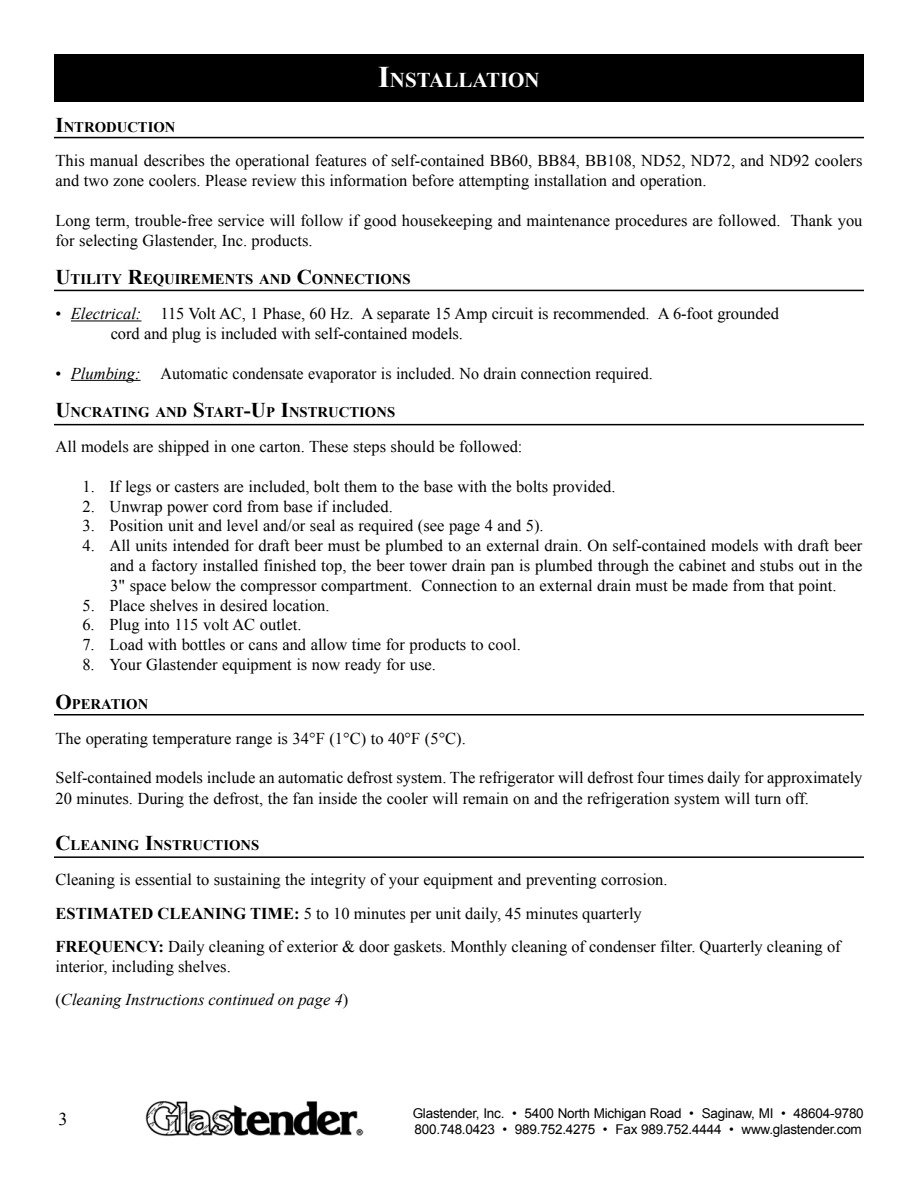
<style>
.page{position:relative;width:918px;height:1188px;background:#fff}
.page>*{position:absolute;margin:0;border:0;box-sizing:border-box;transform-origin:0 0}
.t1{font:700 21px "Times New Roman";color:#fff}
.t2{font:18px "Times New Roman";color:#000}
.t3{font:16.5px/19.8px "Times New Roman";color:#000}
.t4{font:italic 16.5px/33.3px "Times New Roman";color:#000}
.t5{font:700 14.7px "Times New Roman";color:#000}
.t6{font:13.5px/16.2px "Arial";letter-spacing:-.015em;color:#000}
.s1{font-size:30px}
.s2{font-size:21px}
.s3{font-style:italic}
.s4{font-weight:700}
.s5{font-style:normal}
</style>
<div class="page">
<img style="left:146px;top:1101px;width:217px;height:35px">
<div style="left:54px;top:54px;width:810px;height:47px;background:#000"></div>
<hr style="left:71px;top:321px;width:70px;height:1px;background:#000">
<hr style="left:71px;top:380px;width:70px;height:1px;background:#000">
<hr style="left:54px;top:137px;width:810px;height:1px;background:#000">
<hr style="left:54px;top:290px;width:810px;height:1px;background:#000">
<hr style="left:54px;top:424px;width:810px;height:1px;background:#000">
<hr style="left:54px;top:714px;width:810px;height:2px;background:#000">
<hr style="left:54px;top:856px;width:810px;height:2px;background:#000">
<p class="t1" style="left:378px;top:66px;width:162px"><span class="s1">I</span>NSTALLATION</p>
<p class="t5" style="left:56px;top:116px;width:121px"><span class="s2">I</span>NTRODUCTION</p>
<p class="t3" style="left:56px;top:151px;width:809px">This manual describes the operational features of self-contained BB60, BB84, BB108, ND52, ND72, and ND92 coolers and two zone coolers. Please review this information before attempting installation and operation.</p>
<p class="t3" style="left:56px;top:210px;width:809px">Long term, trouble-free service will follow if good housekeeping and maintenance procedures are followed. Thank you for selecting Glastender, Inc. products.</p>
<p class="t5" style="left:56px;top:269px;width:347px"><span class="s2">U</span>TILITY <span class="s2">R</span>EQUIREMENTS AND <span class="s2">C</span>ONNECTIONS</p>
<p class="t3" style="left:111px;top:303px;width:670px;text-indent:-55px">• <span class="s3">Electrical:</span> 115 Volt AC, 1 Phase, 60 Hz. A separate 15 Amp circuit is recommended. A 6-foot grounded cord and plug is included with self-contained models.</p>
<p class="t3" style="left:56px;top:363px;width:599px">• <span class="s3">Plumbing:</span> Automatic condensate evaporator is included. No drain connection required.</p>
<p class="t5" style="left:56px;top:402px;width:331px"><span class="s2">U</span>NCRATING AND <span class="s2">S</span>TART<span class="s2">-U</span>P <span class="s2">I</span>NSTRUCTIONS</p>
<p class="t3" style="left:56px;top:436px;width:469px">All models are shipped in one carton. These steps should be followed:</p>
<p class="t3" style="left:82px;top:476px;width:535px">1. If legs or casters are included, bolt them to the base with the bolts provided.</p>
<p class="t3" style="left:82px;top:496px;width:312px">2. Unwrap power cord from base if included.</p>
<p class="t3" style="left:82px;top:516px;width:463px">3. Position unit and level and/or seal as required (see page 4 and 5).</p>
<p class="t3" style="left:110px;top:535px;width:754px;text-align:justify;text-indent:-28px">4. All units intended for draft beer must be plumbed to an external drain. On self-contained models with draft beer and a factory installed finished top, the beer tower drain pan is plumbed through the cabinet and stubs out in the 3" space below the compressor compartment. Connection to an external drain must be made from that point.</p>
<p class="t3" style="left:82px;top:595px;width:249px">5. Place shelves in desired location.</p>
<p class="t3" style="left:82px;top:615px;width:221px">6. Plug into 115 volt AC outlet.</p>
<p class="t3" style="left:82px;top:634px;width:440px">7. Load with bottles or cans and allow time for products to cool.</p>
<p class="t3" style="left:82px;top:654px;width:355px">8. Your Glastender equipment is now ready for use.</p>
<p class="t5" style="left:56px;top:694px;width:94px"><span class="s2">O</span>PERATION</p>
<p class="t3" style="left:56px;top:728px;width:412px">The operating temperature range is 34°F (1°C) to 40°F (5°C).</p>
<p class="t3" style="left:56px;top:767px;width:809px;line-height:21px">Self-contained models include an automatic defrost system. The refrigerator will defrost four times daily for approximately<br>20 minutes. During the defrost, the fan inside the cooler will remain on and the refrigeration system will turn off.</p>
<p class="t5" style="left:56px;top:835px;width:196px"><span class="s2">C</span>LEANING <span class="s2">I</span>NSTRUCTIONS</p>
<p class="t3" style="left:56px;top:863px;width:787px;line-height:33.3px">Cleaning is essential to sustaining the integrity of your equipment and preventing corrosion.<br><span class="s4">ESTIMATED CLEANING TIME:</span> 5 to 10 minutes per unit daily, 45 minutes quarterly<br><span class="s4">FREQUENCY:</span> Daily cleaning of exterior &amp; door gaskets. Monthly cleaning of condenser filter. Quarterly cleaning of</p>
<p class="t4" style="left:56px;top:949px;width:294px"><span class="s5">interior, including shelves.<br>(</span>Cleaning Instructions continued on page 4<span class="s5">)</span></p>
<p class="t2" style="left:58px;top:1107px;width:10px">3</p>
<p class="t6" style="left:413px;top:1105px;width:453px">Glastender, Inc. • 5400 North Michigan Road • Saginaw, MI • 48604-9780<br>800.748.0423 • 989.752.4275 • Fax 989.752.4444 • www.glastender.com</p>
</div>
